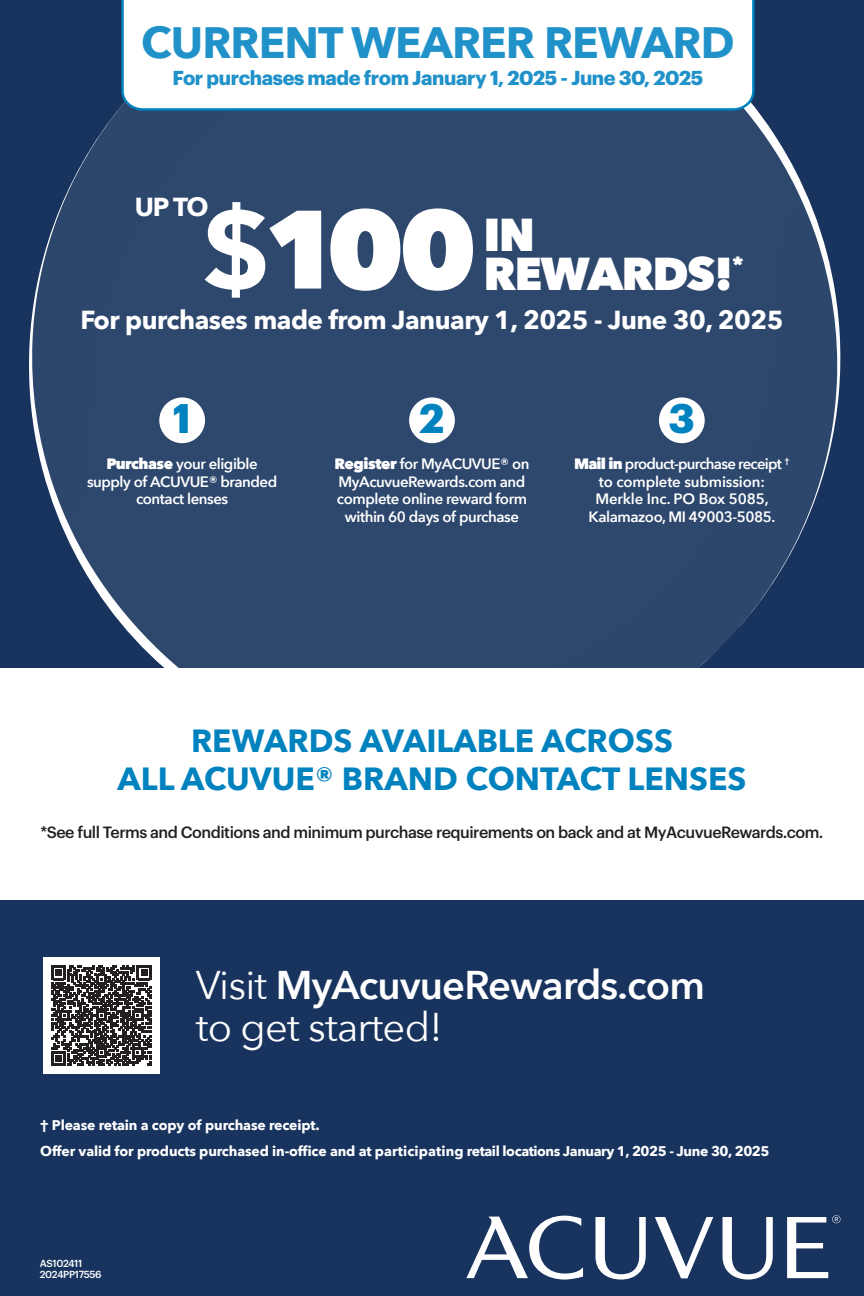
<style>
.page{position:relative;width:864px;height:1296px;background:#fff}
.page>*{position:absolute;margin:0;border:0;box-sizing:border-box;transform-origin:0 0}
.t1{font:800 110px "Avenir Next";color:#fff}
.t2{font:800 46px/38.4px "Avenir Next";letter-spacing:-.04em;color:#fff}
.t3{font:700 43.8px "Avenir Next";letter-spacing:-.02em;color:#2192c9}
.t4{font:700 40.4px "Graphik";color:#0082bf}
.t5{font:600 40px/41.6px "Avenir Next";letter-spacing:-.02em;color:#fff}
.t6{font:700 32px/37.6px "Avenir Next";color:#0082bf;text-align:center}
.t7{font:700 26px "Avenir Next";letter-spacing:-.02em;color:#fff}
.t8{font:800 22px "Avenir Next";color:#fff}
.t9{font:700 19.8px "Graphik";letter-spacing:-.02em;color:#2192c9}
.t10{font:500 16px "Graphik";letter-spacing:-.03em;color:#231f20}
.t11{font:600 15px/17.6px "Avenir Next";letter-spacing:-.03em;color:#fff;text-align:center}
.t12{font:700 14px/25.6px "Avenir Next";letter-spacing:-.01em;color:#fff}
.t13{font:500 10px/11px "Graphik";letter-spacing:-.035em;color:#fff}
.s1{font-weight:700}
.s2{font-weight:800}
.s3{font-weight:400}
</style>
<div class="page">
<div style="left:0;top:0;width:864px;height:668px;background:#18345e"></div>
<svg style="left:720px;top:109px;width:120px;height:281px"></svg>
<svg style="left:29px;top:112px;width:691px;height:556px;fill:#2e476d"></svg>
<img style="left:231px;top:158px;width:608px;height:510px">
<div style="left:31px;top:108px;width:607px;height:457px;background:#2e476d"></div>
<div style="left:0;top:900px;width:864px;height:396px;background:#18345e"></div>
<div style="left:159px;top:397px;width:46px;height:46px;background:#fff;border-radius:50%"></div>
<div style="left:409px;top:397px;width:46px;height:46px;background:#fff;border-radius:50%"></div>
<div style="left:659px;top:397px;width:46px;height:46px;background:#fff;border-radius:50%"></div>
<svg style="left:655px;top:1217px;width:58px;height:61px"></svg>
<svg style="left:787px;top:1215px;width:54px;height:63px"></svg>
<svg style="left:723px;top:1217px;width:50px;height:63px"></svg>
<svg style="left:595px;top:1217px;width:51px;height:63px"></svg>
<svg style="left:466px;top:1216px;width:117px;height:64px"></svg>
<div style="left:120px;top:0;width:636px;height:112px;background:#fff"></div>
<div style="left:43px;top:958px;width:116px;height:116px;background:#fff"></div>
<svg style="left:51px;top:966px;width:100px;height:100px"></svg>
<h3 class="t3" style="left:141px;top:5px;width:595px">CURRENT WEARER REWARD</h3>
<h3 class="t9" style="left:173px;top:63px;width:532px">For purchases made from January 1, 2025 - June 30, 2025</h3>
<h3 class="t7" style="left:135px;top:185px;width:75px">UP TO</h3>
<h1 class="t1" style="left:201px;top:182px;width:277px"><span class="s1">$</span>100</h1>
<h2 class="t2" style="left:484px;top:216px;width:252px">IN<br>REWARDS!</h2>
<h3 class="t8" style="left:732px;top:250px;width:13px">*</h3>
<h3 class="t7" style="left:80px;top:298px;width:705px">For purchases made from January 1, 2025 - June 30, 2025</h3>
<h3 class="t4" style="left:173px;top:387px;width:20px">1</h3>
<h3 class="t4" style="left:419px;top:387px;width:26px">2</h3>
<h3 class="t4" style="left:668px;top:387px;width:28px">3</h3>
<p class="t11" style="left:87px;top:455px;width:192px"><span class="s2">Purchase</span> your eligible supply of ACUVUE® branded contact lenses</p>
<p class="t11" style="left:334px;top:455px;width:197px"><span class="s2">Register</span> for MyACUVUE® on<br>MyAcuvueRewards.com and complete online reward form within 60 days of purchase</p>
<p class="t11" style="left:574px;top:455px;width:217px"><span class="s2">Mail in</span> product-purchase receipt <sup>† </sup>to complete submission:<br>Merkle Inc. PO Box 5085,<br>Kalamazoo, MI 49003-5085.</p>
<h3 class="t6" style="left:118px;top:722px;width:630px">REWARDS AVAILABLE ACROSS<br>ALL ACUVUE® BRAND CONTACT LENSES</h3>
<p class="t10" style="left:40px;top:820px;width:785px">*See full Terms and Conditions and minimum purchase requirements on back and at MyAcuvueRewards.com.</p>
<h3 class="t5" style="left:196px;top:963px;width:511px"><span class="s3">Visit</span> MyAcuvueRewards.com <span class="s3">to get started!</span></h3>
<p class="t12" style="left:40px;top:1112px;width:731px">† Please retain a copy of purchase receipt.<br>Offer valid for products purchased in-office and at participating retail locations January 1, 2025 - June 30, 2025</p>
<p class="t13" style="left:40px;top:1257px;width:63px">AS102411<br>2024PP17556</p>
</div>
